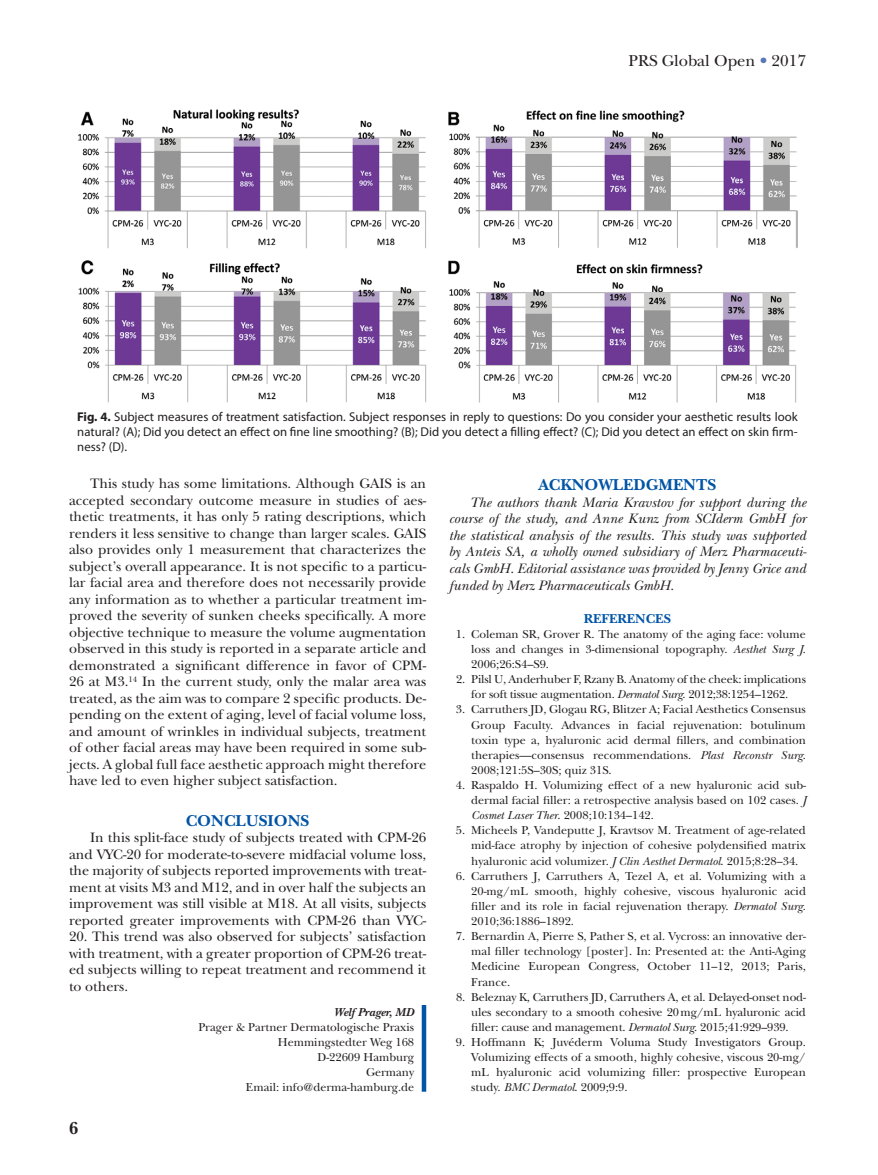
<style>
.page{position:relative;width:878px;height:1175px;background:#fff}
.page>*{position:absolute;margin:0;border:0;box-sizing:border-box;transform-origin:0 0}
.t1{font:700 18px "New Baskerville";color:#231f20}
.t2{font:700 16.5px "New Baskerville";color:#0154a6}
.t3{font:16.5px "New Baskerville";color:#231f20}
.t4{font:14.25px/16.5px "New Baskerville";color:#231f20;text-align:justify}
.t5{font:italic 14.25px/16.6px "New Baskerville";color:#231f20;text-align:justify}
.t6{font:700 13.5px "New Baskerville";color:#0154a6}
.t7{font:12.75px/15px "Myriad Pro";color:#231f20;text-align:justify}
.t8{font:12px/15.1px "New Baskerville";color:#231f20;text-align:justify}
.t9{font:italic 700 12px "New Baskerville";color:#231f20}
.s1{color:#5876ba}
.s2{font-weight:700}
.s3{font-style:italic}
</style>
<div class="page">
<hr style="left:422px;top:1005px;width:4px;height:86px;background:#0154a6">
<img style="left:78px;top:109px;width:719px;height:294px">
<h2 class="t3" style="left:628px;top:51px;width:179px">PRS Global Open <span class="s1">•</span> 2017</h2>
<p class="t7" style="left:77px;top:409px;width:722px"><span class="s2">Fig. 4.</span> Subject measures of treatment satisfaction. Subject responses in reply to questions: Do you consider your aesthetic results look natural? (A); Did you detect an effect on fine line smoothing? (B); Did you detect a filling effect? (C); Did you detect an effect on skin firm&shy;ness? (D).</p>
<p class="t4" style="left:69px;top:475px;width:359px;text-indent:21px">This study has some limitations. Although GAIS is an accepted secondary outcome measure in studies of aes&shy;thetic treatments, it has only 5 rating descriptions, which renders it less sensitive to change than larger scales. GAIS also provides only 1 measurement that characterizes the subject’s overall appearance. It is not specific to a particu&shy;lar facial area and therefore does not necessarily provide any information as to whether a particular treatment im&shy;proved the severity of sunken cheeks specifically. A more objective technique to measure the volume augmentation observed in this study is reported in a separate article and demonstrated a significant difference in favor of CPM-26 at M3.<sup>14</sup> In the current study, only the malar area was treated, as the aim was to compare 2 specific products. De&shy;pending on the extent of aging, level of facial volume loss, and amount of wrinkles in individual subjects, treatment of other facial areas may have been required in some sub&shy;jects. A global full face aesthetic approach might therefore have led to even higher subject satisfaction.</p>
<h2 class="t2" style="left:186px;top:811px;width:125px">CONCLUSIONS</h2>
<p class="t4" style="left:69px;top:829px;width:359px;text-indent:21px">In this split-face study of subjects treated with CPM-26 and VYC-20 for moderate-to-severe midfacial volume loss, the majority of subjects reported improvements with treat&shy;ment at visits M3 and M12, and in over half the subjects an improvement was still visible at M18. At all visits, subjects reported greater improvements with CPM-26 than VYC-</p>
<p class="t4" style="left:69px;top:928px;width:359px">20. This trend was also observed for subjects’ satisfaction with treatment, with a greater proportion of CPM-26 treat&shy;ed subjects willing to repeat treatment and recommend it to others.</p>
<p class="t9" style="left:334px;top:1005px;width:82px">Welf Prager, MD</p>
<p class="t8" style="left:198px;top:1019px;width:217px;text-align:right">Prager &amp; Partner Dermatologische Praxis<br>Hemmingstedter Weg 168<br>D-22609 Hamburg<br>Germany<br>Email: info@derma-hamburg.de</p>
<h1 class="t1" style="left:69px;top:1118px;width:11px">6</h1>
<h2 class="t2" style="left:538px;top:475px;width:179px">ACKNOWLEDGMENTS</h2>
<p class="t5" style="left:448px;top:494px;width:359px;text-indent:21px">The authors thank Maria Kravstov for support during the course of the study, and Anne Kunz from SCIderm GmbH for the statistical analysis of the results. This study was supported by Anteis SA, a wholly owned subsidiary of Merz Pharmaceuti&shy;cals GmbH. Editorial assistance was provided by Jenny Grice and funded by Merz Pharmaceuticals GmbH.</p>
<p class="t6" style="left:583px;top:610px;width:89px">REFERENCES</p>
<p class="t8" style="left:471px;top:626px;width:336px;text-indent:-15px">1. Coleman SR, Grover R. The anatomy of the aging face: volume loss and changes in 3-dimensional topography. <span class="s3">Aesthet Surg J</span>.<br>2006;26:S4–S9.</p>
<p class="t8" style="left:456px;top:672px;width:351px;text-align:center">2. Pilsl U, Anderhuber F, Rzany B. Anatomy of the cheek: implications for soft tissue augmentation. <span class="s3">Dermatol Surg</span>. 2012;38:1254–1262.</p>
<p class="t8" style="left:471px;top:702px;width:336px;text-indent:-15px">3. Carruthers JD, Glogau RG, Blitzer A; Facial Aesthetics Consensus Group Faculty. Advances in facial rejuvenation: botulinum toxin type a, hyaluronic acid dermal fillers, and combination therapies—consensus recommendations. <span class="s3">Plast Reconstr Surg</span>.<br>2008;121:5S–30S; quiz 31S.</p>
<p class="t8" style="left:471px;top:777px;width:336px;text-indent:-15px">4. Raspaldo H. Volumizing effect of a new hyaluronic acid sub&shy;dermal facial filler: a retrospective analysis based on 102 cases. <span class="s3">J Cosmet Laser Ther</span>. 2008;10:134–142.</p>
<p class="t8" style="left:471px;top:823px;width:336px;text-indent:-15px">5. Micheels P, Vandeputte J, Kravtsov M. Treatment of age-related mid-face atrophy by injection of cohesive polydensified matrix hyaluronic acid volumizer. <span class="s3">J Clin Aesthet Dermatol</span>. 2015;8:28–34.</p>
<p class="t8" style="left:471px;top:868px;width:336px;text-indent:-15px">6. Carruthers J, Carruthers A, Tezel A, et al. Volumizing with a 20-mg/mL smooth, highly cohesive, viscous hyaluronic acid filler and its role in facial rejuvenation therapy. <span class="s3">Dermatol Surg</span>.<br>2010;36:1886–1892.</p>
<p class="t8" style="left:471px;top:928px;width:336px;text-indent:-15px">7. Bernardin A, Pierre S, Pather S, et al. Vycross: an innovative der&shy;mal filler technology [poster]. In: Presented at: the Anti-Aging Medicine European Congress, October 11–12, 2013; Paris, France.</p>
<p class="t8" style="left:471px;top:989px;width:336px;text-indent:-15px">8. Beleznay K, Carruthers JD, Carruthers A, et al. Delayed-onset nod&shy;ules secondary to a smooth cohesive 20mg/mL hyaluronic acid filler: cause and management. <span class="s3">Dermatol Surg</span>. 2015;41:929–939.</p>
<p class="t8" style="left:471px;top:1034px;width:336px;text-indent:-15px">9. Hoffmann K; Juvéderm Voluma Study Investigators Group.<br>Volumizing effects of a smooth, highly cohesive, viscous 20-mg/ mL hyaluronic acid volumizing filler: prospective European study. <span class="s3">BMC Dermatol</span>. 2009;9:9.</p>
</div>
